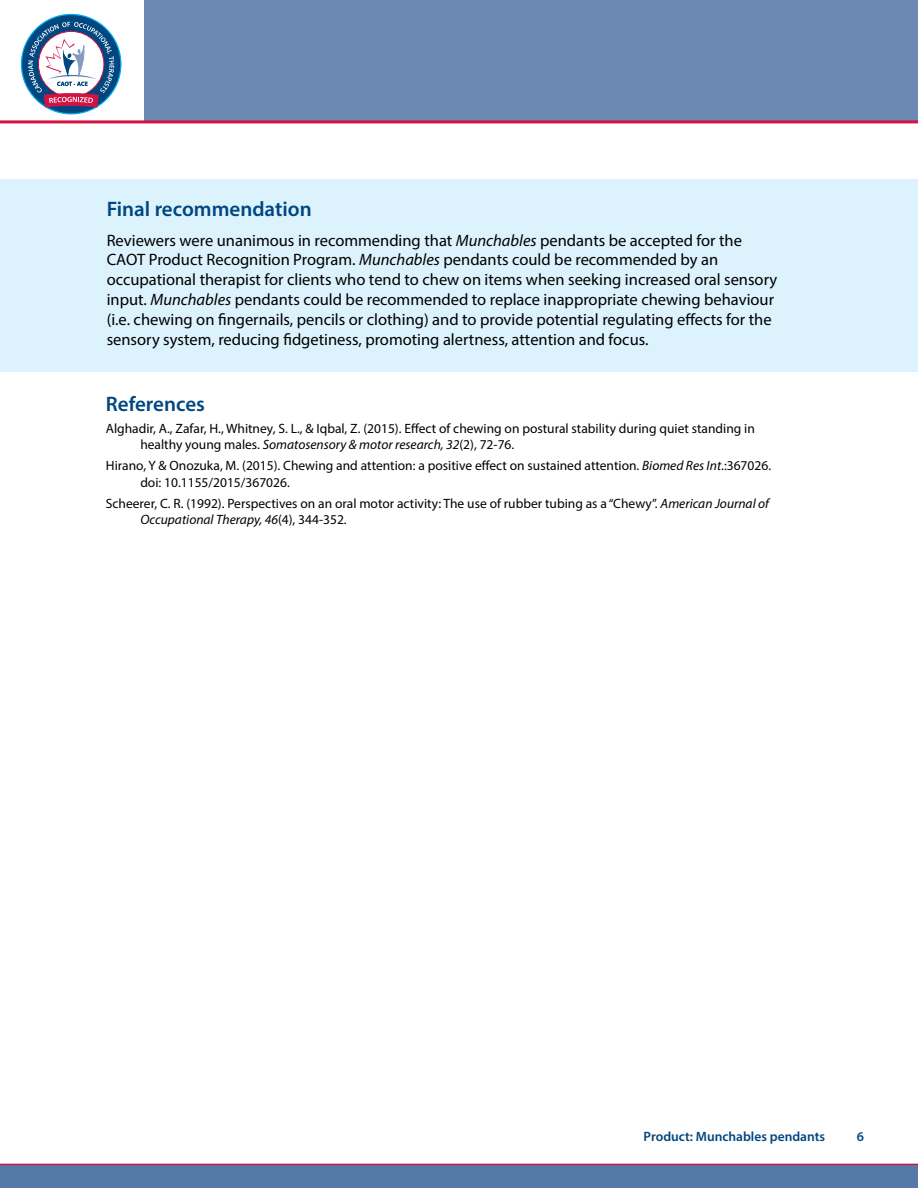
<style>
.page{position:relative;width:918px;height:1188px;background:#fff}
.page>*{position:absolute;margin:0;border:0;box-sizing:border-box;transform-origin:0 0}
.Subheading_14_pt_bol{font:600 21px "Myriad Pro";color:#00467f}
.Body_text{font:16.5px/19.8px "Myriad Pro";color:#000}
.References{font:13.5px/16.2px "Myriad Pro";color:#000}
.t1{font:600 13.5px "Myriad Pro";color:#00467f}
.s1{font-style:italic}
</style>
<div class="page">
<div style="left:145px;top:0;width:773px;height:122px;background:#6c89b4"></div>
<div style="left:0;top:1164px;width:918px;height:24px;background:#5579a8"></div>
<hr style="left:0;top:1164px;width:918px;height:1px;background:#d21242">
<hr style="left:0;top:120px;width:918px;height:3px;background:#d21242">
<svg style="left:21px;top:14px;width:100px;height:100px"></svg>
<svg style="left:28px;top:22px;width:86px;height:86px"></svg>
<div style="left:0;top:179px;width:918px;height:193px;background:#dcf2fd"></div>
<p class="Subheading_14_pt_bol" style="left:107px;top:196px;width:207px">Final recommendation</p>
<p class="Body_text" style="left:107px;top:230px;width:672px">Reviewers were unanimous in recommending that <span class="s1">Munchables</span> pendants be accepted for the CAOT Product Recognition Program. <span class="s1">Munchables</span> pendants could be recommended by an occupational therapist for clients who tend to chew on items when seeking increased oral sensory input. <span class="s1">Munchables</span> pendants could be recommended to replace inappropriate chewing behaviour (i.e. chewing on fingernails, pencils or clothing) and to provide potential regulating effects for the sensory system, reducing fidgetiness, promoting alertness, attention and focus.</p>
<p class="Subheading_14_pt_bol" style="left:106px;top:391px;width:101px">References</p>
<p class="References" style="left:140px;top:420px;width:616px;text-indent:-34px">Alghadir, A., Zafar, H., Whitney, S. L., &amp; Iqbal, Z. (2015). Effect of chewing on postural stability during quiet standing in healthy young males. <span class="s1">Somatosensory &amp; motor research, 32</span>(2), 72-76.</p>
<p class="References" style="left:140px;top:458px;width:632px;text-indent:-34px">Hirano, Y &amp; Onozuka, M. (2015). Chewing and attention: a positive effect on sustained attention. <span class="s1">Biomed Res Int</span>.:367026. doi: 10.1155/2015/367026.</p>
<p class="References" style="left:140px;top:495px;width:630px;text-indent:-34px">Scheerer, C. R. (1992). Perspectives on an oral motor activity: The use of rubber tubing as a “Chewy”. <span class="s1">American Journal of<br>Occupational Therapy, 46</span>(4), 344-352.</p>
<p class="t1" style="left:644px;top:1128px;width:183px">Product: Munchables pendants</p>
<p class="t1" style="left:857px;top:1128px;width:9px">6</p>
</div>
